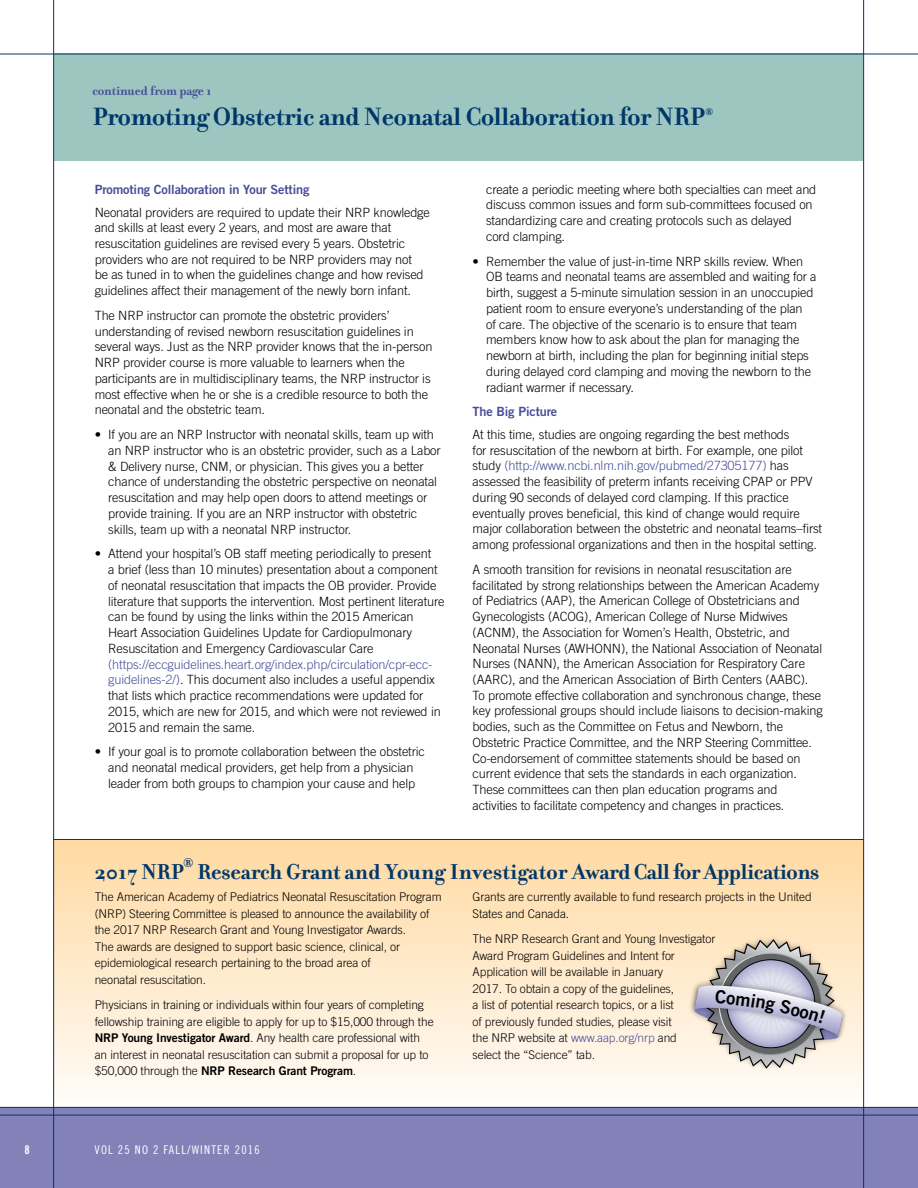
<style>
.page{position:relative;width:918px;height:1188px;background:#fff}
.page>*{position:absolute;margin:0;border:0;box-sizing:border-box;transform-origin:0 0}
.t1{font:700 27px "Filosofia";letter-spacing:-.01em;color:#003768}
.t2{font:700 23.25px "Filosofia";letter-spacing:-.01em;color:#003768}
.t3{font:700 13.5px "Filosofia";letter-spacing:-.01em;color:#484e98}
.t4{font:700 13.5px "Filosofia";color:#003768}
.t5{font:300 12.75px/15.8px "Trade Gothic";letter-spacing:-.01em;color:#000}
.t6{font:12.75px "Trade Gothic Bold Two";letter-spacing:-.01em;color:#484e98}
.t7{font:300 12px/16.5px "Trade Gothic";letter-spacing:-.01em;color:#000}
.t8{font:12px "Trade Gothic Bold Two";letter-spacing:-.01em;color:#000}
.t9{font:12px "Trade Gothic Cond Eighteen";letter-spacing:.1em;color:#fff}
.t10{font:12px "Trade Gothic Bold Cond Twenty";color:#fff}
.t11{font:700 10.5px "Filosofia";color:#003768}
.s1{color:#484e98}
.s2{font-family:"Trade Gothic Bold Two";font-weight:400}
.s3{font-family:"Trade Gothic";font-weight:300}
</style>
<div class="page">
<div style="left:0;top:1107px;width:918px;height:81px;background:#8382b8"></div>
<div style="left:54px;top:53px;width:809px;height:108px;background:#9dc6c1"></div>
<div style="left:53px;top:840px;width:810px;height:267px;background:linear-gradient(to bottom,#ffd9a1,#fffcf9)"></div>
<hr style="left:863px;top:0;width:1px;height:1188px;background:#003768">
<hr style="left:0;top:54px;width:918px;height:1px;background:#003768">
<hr style="left:54px;top:839px;width:810px;height:1px;background:#003768">
<hr style="left:0;top:1115px;width:918px;height:1px;background:#003768">
<hr style="left:0;top:1107px;width:918px;height:1px;background:#003768">
<hr style="left:53px;top:0;width:1px;height:1188px;background:#003768">
<img style="left:686px;top:920px;width:168px;height:167px">
<img style="left:684px;top:968px;width:170px;height:80px">
<svg style="left:694px;top:939px;width:148px;height:130px;background:#c3bdbf"></svg>
<p class="t3" style="left:92px;top:83px;width:121px">continued from page 1</p>
<h1 class="t1" style="left:92px;top:101px;width:614px">Promoting Obstetric and Neonatal Collaboration for NRP</h1>
<p class="t11" style="left:705px;top:105px;width:9px">®</p>
<p class="t6" style="left:95px;top:182px;width:216px">Promoting Collaboration in Your Setting</p>
<p class="t5" style="left:95px;top:204px;width:337px">Neonatal providers are required to update their NRP knowledge and skills at least every 2 years, and most are aware that resuscitation guidelines are revised every 5 years. Obstetric providers who are not required to be NRP providers may not<br>be as tuned in to when the guidelines change and how revised guidelines affect their management of the newly born infant.</p>
<p class="t5" style="left:95px;top:307px;width:339px">The NRP instructor can promote the obstetric providers’ understanding of revised newborn resuscitation guidelines in several ways. Just as the NRP provider knows that the in-person NRP provider course is more valuable to learners when the participants are in multidisciplinary teams, the NRP instructor is most effective when he or she is a credible resource to both the neonatal and the obstetric team.</p>
<p class="t5" style="left:108px;top:427px;width:334px;text-indent:-14px">• If you are an NRP Instructor with neonatal skills, team up with an NRP instructor who is an obstetric provider, such as a Labor &amp; Delivery nurse, CNM, or physician. This gives you a better chance of understanding the obstetric perspective on neonatal resuscitation and may help open doors to attend meetings or provide training. If you are an NRP instructor with obstetric skills, team up with a neonatal NRP instructor.</p>
<p class="t5" style="left:108px;top:546px;width:338px;text-indent:-14px">• Attend your hospital’s OB staff meeting periodically to present<br>a brief (less than 10 minutes) presentation about a component of neonatal resuscitation that impacts the OB provider. Provide literature that supports the intervention. Most pertinent literature can be found by using the links within the 2015 American Heart Association Guidelines Update for Cardiopulmonary Resuscitation and Emergency Cardiovascular Care</p>
<p class="t5" style="left:108px;top:656px;width:334px"><span class="s1">(https://eccguidelines.heart.org/index.php/circulation/cpr-ecc&shy;guidelines-2/)</span>. This document also includes a useful appendix that lists which practice recommendations were updated for 2015, which are new for 2015, and which were not reviewed in 2015 and remain the same.</p>
<p class="t5" style="left:95px;top:744px;width:332px;text-align:center">• If your goal is to promote collaboration between the obstetric and neonatal medical providers, get help from a physician leader from both groups to champion your cause and help</p>
<p class="t5" style="left:486px;top:181px;width:332px">create a periodic meeting where both specialties can meet and discuss common issues and form sub-committees focused on standardizing care and creating protocols such as delayed cord clamping.</p>
<p class="t5" style="left:486px;top:253px;width:332px;text-indent:-14px">• Remember the value of just-in-time NRP skills review. When OB teams and neonatal teams are assembled and waiting for a birth, suggest a 5-minute simulation session in an unoccupied patient room to ensure everyone’s understanding of the plan<br>of care. The objective of the scenario is to ensure that team members know how to ask about the plan for managing the newborn at birth, including the plan for beginning initial steps during delayed cord clamping and moving the newborn to the radiant warmer if necessary.</p>
<p class="t6" style="left:473px;top:404px;width:86px">The Big Picture</p>
<p class="t5" style="left:473px;top:426px;width:351px">At this time, studies are ongoing regarding the best methods<br>for resuscitation of the newborn at birth. For example, one pilot study <span class="s1">(http://www.ncbi.nlm.nih.gov/pubmed/27305177)</span> has assessed the feasibility of preterm infants receiving CPAP or PPV during 90 seconds of delayed cord clamping. If this practice eventually proves beneficial, this kind of change would require major collaboration between the obstetric and neonatal teams–first among professional organizations and then in the hospital setting.</p>
<p class="t5" style="left:473px;top:561px;width:352px">A smooth transition for revisions in neonatal resuscitation are facilitated by strong relationships between the American Academy of Pediatrics (AAP), the American College of Obstetricians and Gynecologists (ACOG), American College of Nurse Midwives (ACNM), the Association for Women’s Health, Obstetric, and Neonatal Nurses (AWHONN), the National Association of Neonatal Nurses (NANN), the American Association for Respiratory Care (AARC), and the American Association of Birth Centers (AABC).<br>To promote effective collaboration and synchronous change, these key professional groups should include liaisons to decision-making bodies, such as the Committee on Fetus and Newborn, the Obstetric Practice Committee, and the NRP Steering Committee.<br>Co-endorsement of committee statements should be based on current evidence that sets the standards in each organization.<br>These committees can then plan education programs and activities to facilitate competency and changes in practices.</p>
<p class="t4" style="left:183px;top:854px;width:11px">®</p>
<h2 class="t2" style="left:197px;top:858px;width:624px">Research Grant and Young Investigator Award Call for Applications</h2>
<p class="t7" style="left:95px;top:889px;width:348px">The American Academy of Pediatrics Neonatal Resuscitation Program (NRP) Steering Committee is pleased to announce the availability of the 2017 NRP Research Grant and Young Investigator Awards.<br>The awards are designed to support basic science, clinical, or epidemiological research pertaining to the broad area of<br>neonatal resuscitation.</p>
<p class="t7" style="left:95px;top:997px;width:341px">Physicians in training or individuals within four years of completing fellowship training are eligible to apply for up to $15,000 through the <span class="s2">NRP Young Investigator Award</span>. Any health care professional with an interest in neonatal resuscitation can submit a proposal for up to</p>
<p class="t8" style="left:95px;top:1063px;width:263px"><span class="s3">$50,000 through the</span> NRP Research Grant Program<span class="s3">.</span></p>
<h2 class="t2" style="left:95px;top:858px;width:90px">2017 NRP</h2>
<p class="t7" style="left:473px;top:889px;width:341px">Grants are currently available to fund research projects in the United<br>States and Canada.</p>
<p class="t7" style="left:473px;top:931px;width:244px">The NRP Research Grant and Young Investigator Award Program Guidelines and Intent for Application will be available in January<br>2017. To obtain a copy of the guidelines,<br>a list of potential research topics, or a list<br>of previously funded studies, please visit<br>the NRP website at <span class="s1">www.aap.org/nrp</span> and<br>select the “Science” tab.</p>
<p class="t10" style="left:24px;top:1142px;width:7px">8</p>
<p class="t9" style="left:94px;top:1143px;width:167px">VOL 25 NO 2 FALL/WINTER 2016</p>
</div>
